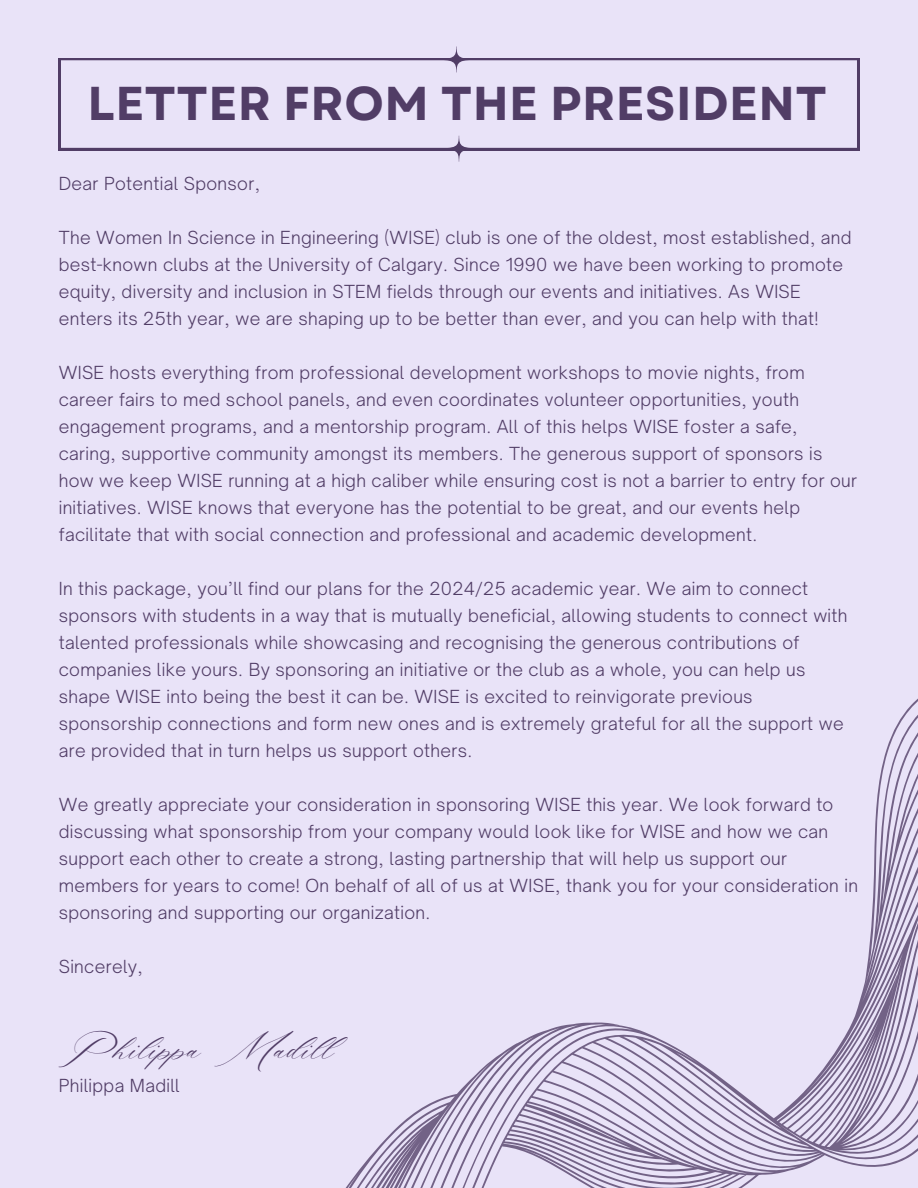
<style>
.page{position:relative;width:918px;height:1188px;background:#e9e3f8}
.page>*{position:absolute;margin:0;border:0;box-sizing:border-box;transform-origin:0 0}
.t1{font:700 47.4px "Garet";letter-spacing:.01em;color:#513d66}
.t2{font:24.45px "Slight";letter-spacing:.02em;color:#513d66}
.t3{font:300 17.25px/27px "Open Sauce One";letter-spacing:.02em;color:#513d66}
</style>
<div class="page">
<svg style="left:59px;top:58px;width:800px;height:92px"></svg>
<svg style="left:434px;top:136px;width:50px;height:26px"></svg>
<svg style="left:431px;top:46px;width:51px;height:26px"></svg>
<svg style="left:345px;top:698px;width:573px;height:490px"></svg>
<p class="t1" style="left:88px;top:69px;width:741px">LETTER FROM THE PRESIDENT</p>
<p class="t3" style="left:59px;top:170px;width:203px">Dear Potential Sponsor,</p>
<h1 class="t3" style="left:59px;top:224px;width:794px">The Women In Science in Engineering (WISE) club is one of the oldest, most established, and best-known clubs at the University of Calgary. Since 1990 we have been working to promote equity, diversity and inclusion in STEM fields through our events and initiatives. As WISE enters its 25th year, we are shaping up to be better than ever, and you can help with that!</h1>
<p class="t3" style="left:59px;top:359px;width:800px">WISE hosts everything from professional development workshops to movie nights, from career fairs to med school panels, and even coordinates volunteer opportunities, youth engagement programs, and a mentorship program. All of this helps WISE foster a safe, caring, supportive community amongst its members. The generous support of sponsors is how we keep WISE running at a high caliber while ensuring cost is not a barrier to entry for our initiatives. WISE knows that everyone has the potential to be great, and our events help facilitate that with social connection and professional and academic development.</p>
<p class="t3" style="left:59px;top:575px;width:790px">In this package, you’ll find our plans for the 2024/25 academic year. We aim to connect sponsors with students in a way that is mutually beneficial, allowing students to connect with talented professionals while showcasing and recognising the generous contributions of companies like yours. By sponsoring an initiative or the club as a whole, you can help us shape WISE into being the best it can be. WISE is excited to reinvigorate previous sponsorship connections and form new ones and is extremely grateful for all the support we are provided that in turn helps us support others.</p>
<p class="t3" style="left:59px;top:791px;width:801px">We greatly appreciate your consideration in sponsoring WISE this year. We look forward to discussing what sponsorship from your company would look like for WISE and how we can support each other to create a strong, lasting partnership that will help us support our members for years to come! On behalf of all of us at WISE, thank you for your consideration in sponsoring and supporting our organization.</p>
<p class="t3" style="left:59px;top:953px;width:86px">Sincerely,</p>
<p class="t2" style="left:59px;top:1036px;width:282px">Philipa Madil</p>
<p class="t3" style="left:59px;top:1072px;width:123px">Philippa Madill</p>
</div>
